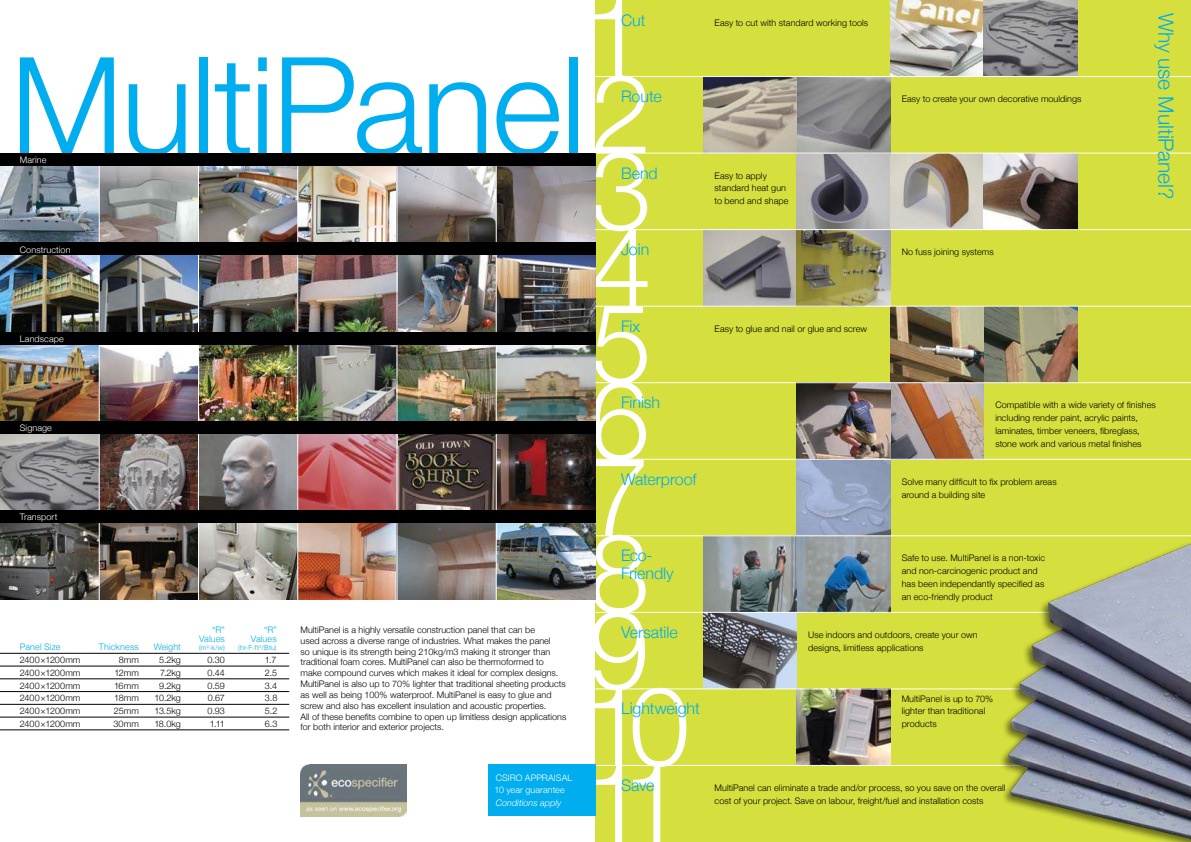
<style>
.page{position:relative;width:1191px;height:842px;background:#fff}
.page>*{position:absolute;margin:0;border:0;box-sizing:border-box;transform-origin:0 0}
.t1{font:300 135.5px "Helvetica Neue";letter-spacing:-.02em;color:#00adee}
.t2{font:300 21px "Helvetica Neue";letter-spacing:-.005em;color:#00adee}
.t3{font:300 16px "Helvetica Neue";color:#00adee}
.t4{font:300 9px/12.8px "Helvetica Neue";color:#000}
.t5{font:300 9px/12.8px "Helvetica Neue";letter-spacing:.01em;color:#fff}
.t6{font:300 9px "Helvetica Neue";letter-spacing:.01em;color:#00adee}
.t7{font:italic 300 9px "Helvetica Neue";letter-spacing:.01em;color:#fff}
.t8{font:300 7px "Helvetica Neue";letter-spacing:.02em;color:#00adee}
</style>
<div class="page">
<img style="left:0;top:166px;width:397px;height:76px">
<div style="left:595px;top:0;width:596px;height:842px;background:#d5df3d"></div>
<img style="left:703px;top:536px;width:187px;height:76px">
<img style="left:703px;top:230px;width:187px;height:76px">
<img style="left:797px;top:154px;width:187px;height:75px">
<img style="left:797px;top:383px;width:93px;height:152px">
<img style="left:199px;top:255px;width:98px;height:77px">
<img style="left:0;top:255px;width:99px;height:77px">
<img style="left:398px;top:255px;width:98px;height:77px">
<img style="left:298px;top:344px;width:99px;height:77px">
<img style="left:398px;top:344px;width:98px;height:77px">
<img style="left:298px;top:255px;width:99px;height:77px">
<img style="left:0;top:344px;width:99px;height:77px">
<img style="left:100px;top:344px;width:98px;height:77px">
<img style="left:199px;top:344px;width:98px;height:77px">
<svg style="left:100px;top:166px;width:98px;height:76px;background:#a4a4a2"></svg>
<img style="left:100px;top:255px;width:98px;height:77px">
<img style="left:199px;top:166px;width:98px;height:76px">
<svg style="left:398px;top:166px;width:98px;height:76px;background:#948e8d"></svg>
<img style="left:890px;top:0;width:94px;height:76px">
<img style="left:984px;top:307px;width:93px;height:75px">
<img style="left:890px;top:307px;width:94px;height:152px">
<hr style="left:0;top:653px;width:289px;height:1px;background:#000">
<hr style="left:0;top:666px;width:289px;height:1px;background:#000">
<hr style="left:0;top:679px;width:289px;height:1px;background:#000">
<hr style="left:0;top:691px;width:289px;height:1px;background:#000">
<hr style="left:0;top:704px;width:289px;height:1px;background:#000">
<hr style="left:0;top:717px;width:289px;height:1px;background:#000">
<hr style="left:0;top:730px;width:289px;height:1px;background:#000">
<img style="left:703px;top:77px;width:187px;height:76px">
<svg style="left:592px;top:0;width:94px;height:842px"></svg>
<img style="left:497px;top:255px;width:98px;height:77px">
<svg style="left:497px;top:166px;width:98px;height:76px;background:#8b8484"></svg>
<img style="left:497px;top:344px;width:98px;height:77px">
<img style="left:703px;top:613px;width:94px;height:75px">
<hr style="left:595px;top:612px;width:596px;height:1px;background:#fff">
<hr style="left:595px;top:382px;width:596px;height:1px;background:#fff">
<hr style="left:595px;top:306px;width:596px;height:1px;background:#fff">
<hr style="left:595px;top:459px;width:596px;height:1px;background:#fff">
<hr style="left:595px;top:535px;width:596px;height:1px;background:#fff">
<img style="left:300px;top:765px;width:107px;height:51px">
<img style="left:199px;top:434px;width:98px;height:76px">
<svg style="left:0;top:434px;width:99px;height:76px;background:#8b8a8e"></svg>
<img style="left:398px;top:434px;width:98px;height:76px">
<img style="left:298px;top:523px;width:99px;height:77px">
<svg style="left:398px;top:523px;width:98px;height:77px;background:#7d736f"></svg>
<img style="left:298px;top:434px;width:99px;height:76px">
<svg style="left:0;top:523px;width:99px;height:77px;background:#54534f"></svg>
<img style="left:100px;top:523px;width:98px;height:77px">
<svg style="left:199px;top:523px;width:98px;height:77px;background:#a6a49c"></svg>
<svg style="left:100px;top:434px;width:98px;height:76px;background:#796d6a"></svg>
<img style="left:497px;top:434px;width:98px;height:76px">
<img style="left:497px;top:523px;width:98px;height:77px">
<hr style="left:99px;top:166px;width:1px;height:437px;background:#fff">
<hr style="left:198px;top:166px;width:1px;height:437px;background:#fff">
<hr style="left:297px;top:166px;width:1px;height:437px;background:#fff">
<div style="left:0;top:153px;width:595px;height:13px;background:#000"></div>
<div style="left:0;top:242px;width:595px;height:13px;background:#000"></div>
<div style="left:0;top:332px;width:595px;height:12px;background:#000"></div>
<div style="left:0;top:421px;width:595px;height:13px;background:#000"></div>
<div style="left:0;top:510px;width:595px;height:13px;background:#000"></div>
<img style="left:984px;top:0;width:93px;height:76px">
<hr style="left:595px;top:76px;width:596px;height:1px;background:#fff">
<img style="left:984px;top:154px;width:93px;height:75px">
<hr style="left:595px;top:229px;width:596px;height:1px;background:#fff">
<hr style="left:595px;top:153px;width:596px;height:1px;background:#fff">
<img style="left:797px;top:689px;width:93px;height:76px">
<hr style="left:595px;top:765px;width:596px;height:1px;background:#fff">
<hr style="left:595px;top:688px;width:596px;height:1px;background:#fff">
<img style="left:1001px;top:543px;width:190px;height:299px">
<div style="left:488px;top:765px;width:107px;height:51px;background:#00adee"></div>
<h1 class="t1" style="left:10px;top:55px;width:577px">MultiPanel</h1>
<p class="t5" style="left:20px;top:154px;width:28px">Marine</p>
<p class="t5" style="left:20px;top:244px;width:52px">Construction</p>
<p class="t5" style="left:20px;top:333px;width:46px">Landscape</p>
<p class="t5" style="left:20px;top:422px;width:34px">Signage</p>
<p class="t5" style="left:20px;top:512px;width:39px">Transport</p>
<p class="t6" style="left:212px;top:627px;width:14px">“R”</p>
<p class="t6" style="left:264px;top:627px;width:14px">“R”</p>
<p class="t6" style="left:199px;top:635px;width:27px">Values</p>
<p class="t6" style="left:251px;top:635px;width:27px">Values</p>
<p class="t6" style="left:20px;top:644px;width:42px">Panel Size</p>
<p class="t6" style="left:99px;top:642px;width:41px">Thickness</p>
<p class="t6" style="left:154px;top:642px;width:29px">Weight</p>
<p class="t8" style="left:199px;top:645px;width:27px">(m<sup>2</sup>-k/w)</p>
<p class="t8" style="left:238px;top:643px;width:40px">(hr-F-ft<sup>2</sup>/Btu)</p>
<p class="t4" style="left:20px;top:653px;width:62px">2400×1200mm</p>
<p class="t4" style="left:119px;top:653px;width:22px">8mm</p>
<p class="t4" style="left:159px;top:653px;width:23px">5.2kg</p>
<p class="t4" style="left:207px;top:653px;width:19px">0.30</p>
<p class="t4" style="left:265px;top:653px;width:13px">1.7</p>
<p class="t4" style="left:20px;top:666px;width:62px">2400×1200mm</p>
<p class="t4" style="left:114px;top:666px;width:26px">12mm</p>
<p class="t4" style="left:160px;top:666px;width:22px">7.2kg</p>
<p class="t4" style="left:208px;top:666px;width:19px">0.44</p>
<p class="t4" style="left:265px;top:666px;width:14px">2.5</p>
<p class="t4" style="left:20px;top:679px;width:62px">2400×1200mm</p>
<p class="t4" style="left:114px;top:679px;width:26px">16mm</p>
<p class="t4" style="left:159px;top:679px;width:23px">9.2kg</p>
<p class="t4" style="left:208px;top:679px;width:19px">0.59</p>
<p class="t4" style="left:265px;top:679px;width:14px">3.4</p>
<p class="t4" style="left:20px;top:691px;width:62px">2400×1200mm</p>
<p class="t4" style="left:114px;top:691px;width:26px">18mm</p>
<p class="t4" style="left:155px;top:691px;width:28px">10.2kg</p>
<p class="t4" style="left:208px;top:691px;width:19px">0.67</p>
<p class="t4" style="left:265px;top:691px;width:14px">3.8</p>
<p class="t4" style="left:20px;top:704px;width:62px">2400×1200mm</p>
<p class="t4" style="left:114px;top:704px;width:26px">25mm</p>
<p class="t4" style="left:154px;top:704px;width:28px">13.5kg</p>
<p class="t4" style="left:207px;top:704px;width:19px">0.93</p>
<p class="t4" style="left:265px;top:704px;width:14px">5.2</p>
<p class="t4" style="left:20px;top:717px;width:62px">2400×1200mm</p>
<p class="t4" style="left:113px;top:717px;width:27px">30mm</p>
<p class="t4" style="left:154px;top:717px;width:28px">18.0kg</p>
<p class="t4" style="left:210px;top:717px;width:17px">1.11</p>
<p class="t4" style="left:265px;top:717px;width:14px">6.3</p>
<p class="t4" style="left:300px;top:625px;width:267px;line-height:10.8px">MultiPanel is a highly versatile construction panel that can be<br>used across a diverse range of industries. What makes the panel<br>so unique is its strength being 210kg/m3 making it stronger than traditional foam cores. MultiPanel can also be thermoformed to make compound curves which makes it ideal for complex designs.<br>MultiPanel is also up to 70% lighter that traditional sheeting products as well as being 100% waterproof. MultiPanel is easy to glue and screw and also has excellent insulation and acoustic properties.<br>All of these benefits combine to open up limitless design applications for both interior and exterior projects.</p>
<p class="t5" style="left:494px;top:772px;width:79px">CSIRO APPRAISAL<br>10 year guarantee</p>
<p class="t7" style="left:496px;top:800px;width:67px">Conditions apply</p>
<h3 class="t3" style="left:621px;top:14px;width:26px">Cut</h3>
<p class="t4" style="left:714px;top:16px;width:155px">Easy to cut with standard working tools</p>
<h3 class="t3" style="left:621px;top:90px;width:42px">Route</h3>
<p class="t4" style="left:901px;top:93px;width:181px">Easy to create your own decorative mouldings</p>
<h3 class="t3" style="left:621px;top:167px;width:38px">Bend</h3>
<p class="t4" style="left:714px;top:170px;width:75px">Easy to apply standard heat gun to bend and shape</p>
<h2 class="t2" style="left:1173px;top:13px;width:187px;rotate:90deg">Why use MultiPanel?</h2>
<h3 class="t3" style="left:621px;top:243px;width:30px">Join</h3>
<p class="t4" style="left:901px;top:246px;width:94px">No fuss joining systems</p>
<h3 class="t3" style="left:621px;top:320px;width:21px">Fix</h3>
<p class="t4" style="left:714px;top:323px;width:154px">Easy to glue and nail or glue and screw</p>
<h3 class="t3" style="left:621px;top:396px;width:41px">Finish</h3>
<h3 class="t3" style="left:621px;top:473px;width:77px">Waterproof</h3>
<p class="t4" style="left:995px;top:398px;width:162px">Compatible with a wide variety of finishes including render paint, acrylic paints, laminates, timber veneers, fibreglass, stone work and various metal finishes</p>
<p class="t4" style="left:901px;top:475px;width:156px">Solve many difficult to fix problem areas around a building site</p>
<h3 class="t3" style="left:621px;top:550px;width:33px">Eco-</h3>
<h3 class="t3" style="left:621px;top:567px;width:54px">Friendly</h3>
<h3 class="t3" style="left:621px;top:626px;width:58px">Versatile</h3>
<h3 class="t3" style="left:621px;top:703px;width:80px">Lightweight</h3>
<p class="t4" style="left:901px;top:552px;width:145px">Safe to use. MultiPanel is a non-toxic and non-carcinogenic product and has been independantly specified as an eco-friendly product</p>
<p class="t4" style="left:808px;top:629px;width:171px">Use indoors and outdoors, create your own designs, limitless applications</p>
<p class="t4" style="left:901px;top:693px;width:93px">MultiPanel is up to 70% lighter than traditional products</p>
<h3 class="t3" style="left:621px;top:779px;width:35px">Save</h3>
<p class="t4" style="left:714px;top:782px;width:292px">MultiPanel can eliminate a trade and/or process, so you save on the overall cost of your project. Save on labour, freight/fuel and installation costs</p>
</div>
